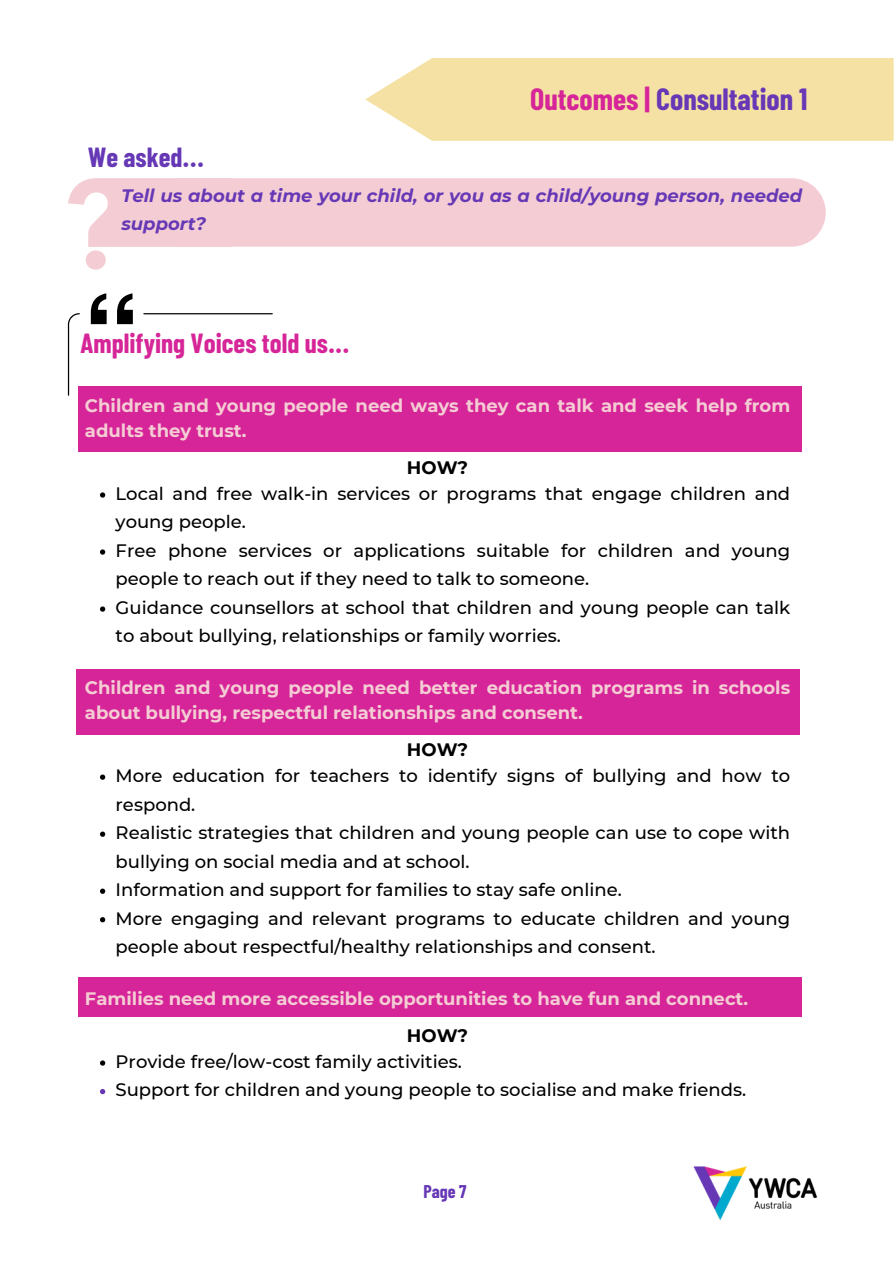
<style>
.page{position:relative;width:894px;height:1264px;background:#fff}
.page>*{position:absolute;margin:0;border:0;box-sizing:border-box;transform-origin:0 0}
.t1{font:700 30px "Barlow Condensed";color:#6638b6}
.t2{font:700 27px "Barlow Condensed";color:#d62598}
.t3{font:700 27px "Barlow Condensed";color:#6638b6}
.t4{font:500 18px/28.5px "Montserrat";color:#000}
.t5{font:700 18px/24.8px "Montserrat";color:#f4cdd4}
.t6{font:italic 700 18px/28.2px "Montserrat";color:#6638b6}
.t7{font:700 18px "Montserrat";color:#000}
.t8{font:700 18px "Barlow Condensed";color:#6638b6}
.s1{color:#d62598}
</style>
<div class="page">
<img style="left:693px;top:1166px;width:123px;height:54px">
<svg style="left:365px;top:58px;width:528px;height:83px;background:#f5e2aa"></svg>
<div style="left:232px;top:178px;width:593px;height:69px;background:#f4cdd4"></div>
<svg style="left:68px;top:178px;width:164px;height:91px"></svg>
<div style="left:78px;top:386px;width:722px;height:65px;background:#d62598"></div>
<div style="left:78px;top:977px;width:722px;height:39px;background:#d62598"></div>
<div style="left:76px;top:669px;width:723px;height:65px;background:#d62598"></div>
<svg style="left:100px;top:492px;width:5px;height:5px"></svg>
<svg style="left:100px;top:549px;width:5px;height:5px"></svg>
<svg style="left:100px;top:606px;width:5px;height:5px"></svg>
<svg style="left:100px;top:774px;width:5px;height:5px"></svg>
<svg style="left:100px;top:831px;width:5px;height:5px"></svg>
<svg style="left:100px;top:888px;width:5px;height:5px"></svg>
<svg style="left:100px;top:917px;width:5px;height:5px"></svg>
<svg style="left:100px;top:1060px;width:5px;height:5px"></svg>
<svg style="left:100px;top:1089px;width:5px;height:5px"></svg>
<hr style="left:143px;top:313px;width:130px;height:1px;background:#000">
<svg style="left:68px;top:313px;width:12px;height:83px"></svg>
<svg style="left:91px;top:293px;width:42px;height:31px"></svg>
<p class="t3" style="left:88px;top:140px;width:118px">We asked...</p>
<h1 class="t1" style="left:530px;top:80px;width:278px"><span class="s1">Outcomes |</span> Consultation 1</h1>
<h1 class="t6" style="left:121px;top:181px;width:682px">Tell us about a time your child, or you as a child/young person, needed support?</h1>
<h2 class="t2" style="left:80px;top:326px;width:271px">Amplifying Voices told us...</h2>
<h3 class="t5" style="left:85px;top:393px;width:706px">Children and young people need ways they can talk and seek help from adults they trust.</h3>
<p class="t7" style="left:407px;top:456px;width:63px">HOW?</p>
<h1 class="t4" style="left:116px;top:479px;width:676px">Local and free walk-in services or programs that engage children and young people.</h1>
<h3 class="t4" style="left:116px;top:536px;width:676px">Free phone services or applications suitable for children and young people to reach out if they need to talk to someone.</h3>
<h2 class="t4" style="left:116px;top:593px;width:676px">Guidance counsellors at school that children and young people can talk to about bullying, relationships or family worries.</h2>
<p class="t5" style="left:85px;top:675px;width:706px">Children and young people need better education programs in schools about bullying, respectful relationships and consent.</p>
<p class="t7" style="left:407px;top:738px;width:63px">HOW?</p>
<p class="t4" style="left:116px;top:761px;width:676px">More education for teachers to identify signs of bullying and how to respond.</p>
<h3 class="t4" style="left:116px;top:818px;width:676px">Realistic strategies that children and young people can use to cope with bullying on social media and at school.</h3>
<h2 class="t4" style="left:116px;top:875px;width:507px">Information and support for families to stay safe online.</h2>
<p class="t4" style="left:116px;top:903px;width:676px">More engaging and relevant programs to educate children and young people about respectful/healthy relationships and consent.</p>
<p class="t5" style="left:85px;top:986px;width:664px">Families need more accessible opportunities to have fun and connect.</p>
<p class="t7" style="left:407px;top:1024px;width:63px">HOW?</p>
<p class="t4" style="left:116px;top:1047px;width:347px">Provide free/low-cost family activities.</p>
<h3 class="t4" style="left:116px;top:1075px;width:632px">Support for children and young people to socialise and make friends.</h3>
<p class="t8" style="left:423px;top:1180px;width:45px">Page 7</p>
</div>
